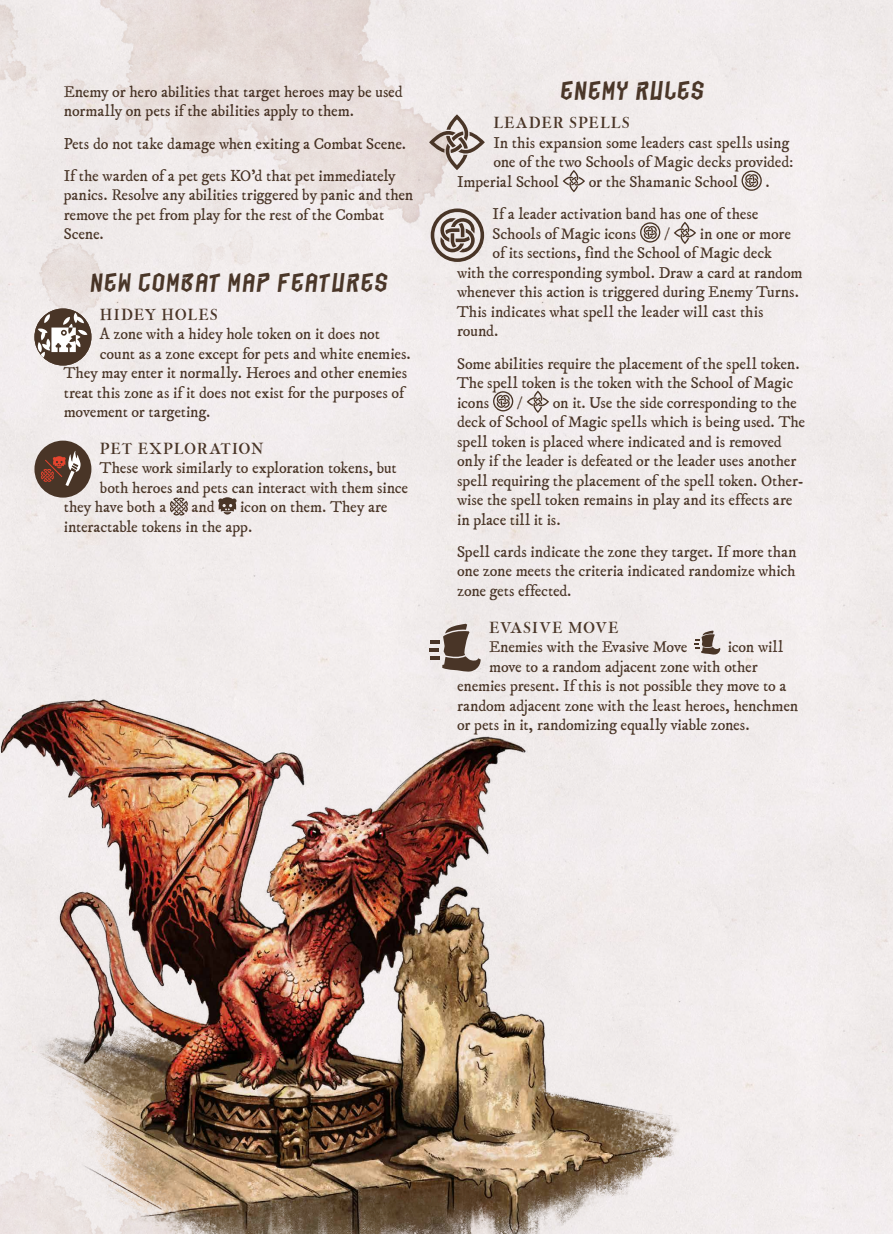
<style>
.page{position:relative;width:893px;height:1234px;background:#fff}
.page>*{position:absolute;margin:0;border:0;box-sizing:border-box;transform-origin:0 0}
.t1{font:21px "Beungeut Sia";color:#493527}
.t2{font:13.5px/19.5px "IM FELL DW Pica Roman";letter-spacing:-.01em;color:#493527}
.t3{font:13.5px "IM FELL THREE LINE PICA";letter-spacing:.075em;color:#493527}
.t4{font:13.5px "IM FELL THREE LINE PICA";letter-spacing:.055em;color:#493527}
</style>
<div class="page">
<div style="left:0;top:0;width:893px;height:1233px;background:#f1ecec"></div>
<img style="left:0;top:670px;width:707px;height:563px">
<svg style="left:170px;top:497px;width:18px;height:18px"></svg>
<svg style="left:218px;top:497px;width:19px;height:17px"></svg>
<svg style="left:563px;top:170px;width:22px;height:22px"></svg>
<svg style="left:741px;top:170px;width:21px;height:21px"></svg>
<svg style="left:640px;top:222px;width:20px;height:20px"></svg>
<svg style="left:674px;top:222px;width:22px;height:22px"></svg>
<svg style="left:493px;top:391px;width:20px;height:20px"></svg>
<svg style="left:527px;top:390px;width:22px;height:23px"></svg>
<svg style="left:695px;top:630px;width:25px;height:24px"></svg>
<img style="left:0;top:0;width:536px;height:318px">
<img style="left:0;top:1052px;width:572px;height:181px">
<div style="left:34px;top:308px;width:57px;height:57px;background:#493527;border-radius:28px"></div>
<svg style="left:37px;top:313px;width:50px;height:48px"></svg>
<div style="left:34px;top:440px;width:57px;height:57px;background:#493527;border-radius:50%"></div>
<svg style="left:41px;top:451px;width:40px;height:35px"></svg>
<svg style="left:429px;top:623px;width:52px;height:49px;background:#a39790"></svg>
<svg style="left:431px;top:208px;width:53px;height:54px;background:#a99e98"></svg>
<svg style="left:429px;top:114px;width:56px;height:56px;background:#c4bab5"></svg>
<p class="t2" style="left:64px;top:82px;width:340px">Enemy or hero abilities that target heroes may be used normally on pets if the abilities apply to them.</p>
<p class="t2" style="left:64px;top:134px;width:344px">Pets do not take damage when exiting a Combat Scene.</p>
<p class="t2" style="left:64px;top:166px;width:351px">If the warden of a pet gets KO’d that pet immediately panics. Resolve any abilities triggered by panic and then remove the pet from play for the rest of the Combat Scene.</p>
<h1 class="t1" style="left:90px;top:268px;width:300px">NEW COMBAT MAP FEATURES</h1>
<p class="t3" style="left:100px;top:305px;width:119px">HIDEY HOLES</p>
<p class="t2" style="left:100px;top:325px;width:281px">A zone with a hidey hole token on it does not</p>
<p class="t2" style="left:100px;top:344px;width:312px">count as a zone except for pets and white enemies.</p>
<p class="t2" style="left:64px;top:364px;width:345px">They may enter it normally. Heroes and other enemies</p>
<p class="t2" style="left:64px;top:383px;width:342px">treat this zone as if it does not exist for the purposes of</p>
<p class="t2" style="left:64px;top:403px;width:148px">movement or targeting.</p>
<p class="t4" style="left:100px;top:439px;width:165px">PET EXPLOR ATION</p>
<p class="t2" style="left:100px;top:459px;width:298px">These work similarly to exploration tokens, but</p>
<p class="t2" style="left:100px;top:478px;width:310px">both heroes and pets can interact with them since</p>
<p class="t2" style="left:64px;top:498px;width:104px">they have both a</p>
<p class="t2" style="left:192px;top:498px;width:25px">and</p>
<p class="t2" style="left:64px;top:498px;width:325px;text-indent:176px">icon on them. They are interactable tokens in the app.</p>
<h1 class="t1" style="left:560px;top:77px;width:146px">ENEMY RULES</h1>
<p class="t3" style="left:493px;top:114px;width:138px">LEADER SPELLS</p>
<p class="t2" style="left:493px;top:134px;width:297px">In this expansion some leaders cast spells using</p>
<p class="t2" style="left:493px;top:153px;width:302px">one of the two Schools of Magic decks provided:</p>
<p class="t2" style="left:457px;top:172px;width:103px">Imperial School</p>
<p class="t2" style="left:589px;top:173px;width:151px">or the Shamanic School</p>
<p class="t2" style="left:765px;top:173px;width:6px">.</p>
<p class="t2" style="left:493px;top:205px;width:267px">If a leader activation band has one of these<br>Schools of Magic icons</p>
<p class="t2" style="left:664px;top:224px;width:8px">/</p>
<p class="t2" style="left:700px;top:224px;width:93px">in one or more</p>
<p class="t2" style="left:493px;top:244px;width:281px">of its sections, find the School of Magic deck</p>
<p class="t2" style="left:457px;top:263px;width:347px">with the corresponding symbol. Draw a card at random</p>
<p class="t2" style="left:457px;top:283px;width:344px">whenever this action is triggered during Enemy Turns.</p>
<p class="t2" style="left:457px;top:302px;width:308px">This indicates what spell the leader will cast this</p>
<p class="t2" style="left:457px;top:322px;width:43px">round.</p>
<p class="t2" style="left:457px;top:354px;width:344px">Some abilities require the placement of the spell token.<br>The spell token is the token with the School of Magic icons</p>
<p class="t2" style="left:517px;top:393px;width:8px">/</p>
<p class="t2" style="left:457px;top:393px;width:350px;text-indent:96px">on it. Use the side corresponding to the deck of School of Magic spells which is being used. The spell token is placed where indicated and is removed only if the leader is defeated or the leader uses another spell requiring the placement of the spell token. Other&shy;wise the spell token remains in play and its effects are in place till it is.</p>
<p class="t2" style="left:457px;top:542px;width:341px;text-align:justify">Spell cards indicate the zone they target. If more than one zone meets the criteria indicated randomize which zone gets effected.</p>
<p class="t3" style="left:489px;top:618px;width:131px">EVASIVE MOVE</p>
<p class="t2" style="left:489px;top:637px;width:200px">Enemies with the Evasive Move</p>
<p class="t2" style="left:728px;top:637px;width:57px">icon will</p>
<p class="t2" style="left:489px;top:657px;width:270px">move to a random adjacent zone with other</p>
<p class="t2" style="left:457px;top:676px;width:331px">enemies present. If this is not possible they move to a</p>
<p class="t2" style="left:457px;top:696px;width:343px">random adjacent zone with the least heroes, henchmen</p>
<p class="t2" style="left:457px;top:715px;width:294px">or pets in it, randomizing equally viable zones.</p>
</div>
